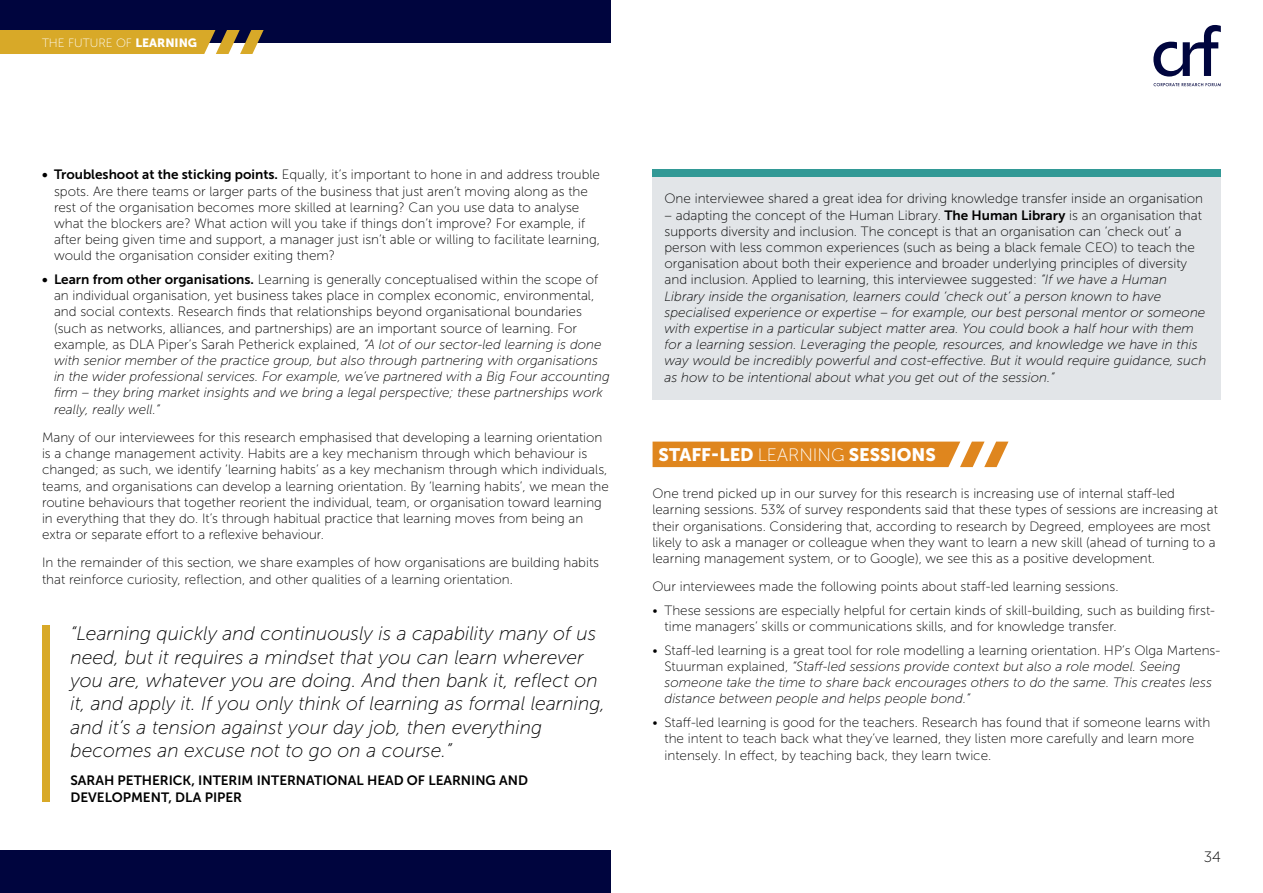
<style>
.page{position:relative;width:1263px;height:893px;background:#fff}
.page>*{position:absolute;margin:0;border:0;box-sizing:border-box;transform-origin:0 0}
.t1{font:italic 19.5px/23.4px "Museo Sans 100";color:#000}
.t2{font:18px "Museo Sans 900";color:#fff}
.t3{font:15px "Museo Sans 100";color:#000}
.t4{font:13.5px/16.2px "Museo Sans 100";color:#000}
.t5{font:italic 13.5px/16.2px "Museo Sans 100";color:#000}
.t6{font:13.5px/16.2px "Museo Sans 700";color:#000}
.t7{font:12px "Museo Sans 100";color:#fff}
.s1{font-family:"Museo Sans 900"}
.s2{font-family:"Museo Sans 700"}
.s3{font-style:italic}
.s4{font-style:normal}
.s5{font-family:"Museo Sans 700";font-style:normal}
.s6{font-family:"Museo Sans 100"}
</style>
<div class="page">
<div style="left:0;top:0;width:610px;height:42px;background:#00053e"></div>
<div style="left:0;top:851px;width:610px;height:42px;background:#00053e"></div>
<svg style="left:1153px;top:25px;width:68px;height:52px"></svg>
<svg style="left:1153px;top:83px;width:68px;height:3px"></svg>
<svg style="left:0;top:30px;width:264px;height:24px;background:#cea435"></svg>
<div style="left:42px;top:625px;width:8px;height:176px;background:#d8a928"></div>
<div style="left:652px;top:169px;width:569px;height:231px;background:#e2e5e8"></div>
<div style="left:652px;top:169px;width:569px;height:8px;background:#329996"></div>
<svg style="left:652px;top:442px;width:356px;height:25px;background:#e18f30"></svg>
<p class="t7" style="left:42px;top:36px;width:157px">THE FUTURE OF <span class="s1">LEARNING</span></p>
<p class="t4" style="left:54px;top:167px;width:548px;text-indent:-12px"><span class="s2">• Troubleshoot at the sticking points.</span> Equally, it’s important to hone in and address trouble spots. Are there teams or larger parts of the business that just aren’t moving along as the rest of the organisation becomes more skilled at learning? Can you use data to analyse what the blockers are? What action will you take if things don’t improve? For example, if after being given time and support, a manager just isn’t able or willing to facilitate learning, would the organisation consider exiting them?</p>
<p class="t4" style="left:54px;top:271px;width:557px;text-indent:-12px"><span class="s2">• Learn from other organisations.</span> Learning is generally conceptualised within the scope of an individual organisation, yet business takes place in complex economic, environmental, and social contexts. Research finds that relationships beyond organisational boundaries (such as networks, alliances, and partnerships) are an important source of learning. For example, as DLA Piper’s Sarah Petherick explained, <span class="s3">“A lot of our sector-led learning is done with senior member of the practice group, but also through partnering with organisations in the wider professional services. For example, we’ve partnered with a Big Four accounting firm – they bring market insights and we bring a legal perspective; these partnerships work really, really well.”</span></p>
<p class="t4" style="left:42px;top:429px;width:568px">Many of our interviewees for this research emphasised that developing a learning orientation is a change management activity. Habits are a key mechanism through which behaviour is changed; as such, we identify ‘learning habits’ as a key mechanism through which individuals, teams, and organisations can develop a learning orientation. By ‘learning habits’, we mean the routine behaviours that together reorient the individual, team, or organisation toward learning in everything that they do. It’s through habitual practice that learning moves from being an extra or separate effort to a reflexive behaviour.</p>
<p class="t4" style="left:42px;top:555px;width:559px">In the remainder of this section, we share examples of how organisations are building habits that reinforce curiosity, reflection, and other qualities of a learning orientation.</p>
<p class="t1" style="left:71px;top:622px;width:536px">“Learning quickly and continuously is a capability many of us need, but it requires a mindset that you can learn wherever you are, whatever you are doing. And then bank it, reflect on it, and apply it. If you only think of learning as formal learning, and it’s a tension against your day job, then everything becomes an excuse not to go on a course.”</p>
<p class="t6" style="left:71px;top:773px;width:459px">SARAH PETHERICK, INTERIM INTERNATIONAL HEAD OF LEARNING AND<br>DEVELOPMENT, DLA PIPER</p>
<p class="t4" style="left:664px;top:191px;width:540px">One interviewee shared a great idea for driving knowledge transfer inside an organisation</p>
<p class="t5" style="left:664px;top:207px;width:543px"><span class="s4">– adapting the concept of the Human Library.</span> <span class="s5">The Human Library</span> <span class="s4">is an organisation that supports diversity and inclusion. The concept is that an organisation can ‘check out’ a person with less common experiences (such as being a black female CEO) to teach the organisation about both their experience and broader underlying principles of diversity and inclusion. Applied to learning, this interviewee suggested:</span> “If we have a Human Library inside the organisation, learners could ‘check out’ a person known to have specialised experience or expertise – for example, our best personal mentor or someone with expertise in a particular subject matter area. You could book a half hour with them for a learning session. Leveraging the people, resources, and knowledge we have in this way would be incredibly powerful and cost-effective. But it would require guidance, such as how to be intentional about what you get out of the session.”</p>
<h2 class="t2" style="left:658px;top:445px;width:279px">STAFF-LED <span class="s6">LEARNING</span> SESSIONS</h2>
<p class="t4" style="left:652px;top:486px;width:567px">One trend picked up in our survey for this research is increasing use of internal staff-led learning sessions. 53% of survey respondents said that these types of sessions are increasing at their organisations. Considering that, according to research by Degreed, employees are most likely to ask a manager or colleague when they want to learn a new skill (ahead of turning to a learning management system, or to Google), we see this as a positive development.</p>
<p class="t4" style="left:652px;top:579px;width:468px">Our interviewees made the following points about staff-led learning sessions.</p>
<p class="t4" style="left:664px;top:602px;width:552px;text-indent:-12px">• These sessions are especially helpful for certain kinds of skill-building, such as building first&shy;time managers’ skills or communications skills, and for knowledge transfer.</p>
<p class="t5" style="left:664px;top:642px;width:557px;text-indent:-12px"><span class="s4">• Staff-led learning is a great tool for role modelling a learning orientation. HP’s Olga Martens-Stuurman explained,</span> “Staff-led sessions provide context but also a role model. Seeing someone take the time to share back encourages others to do the same. This creates less distance between people and helps people bond.”</p>
<p class="t4" style="left:664px;top:715px;width:547px;text-indent:-12px">• Staff-led learning is good for the teachers. Research has found that if someone learns with the intent to teach back what they’ve learned, they listen more carefully and learn more intensely. In effect, by teaching back, they learn twice.</p>
<p class="t3" style="left:1204px;top:849px;width:19px">34</p>
</div>
